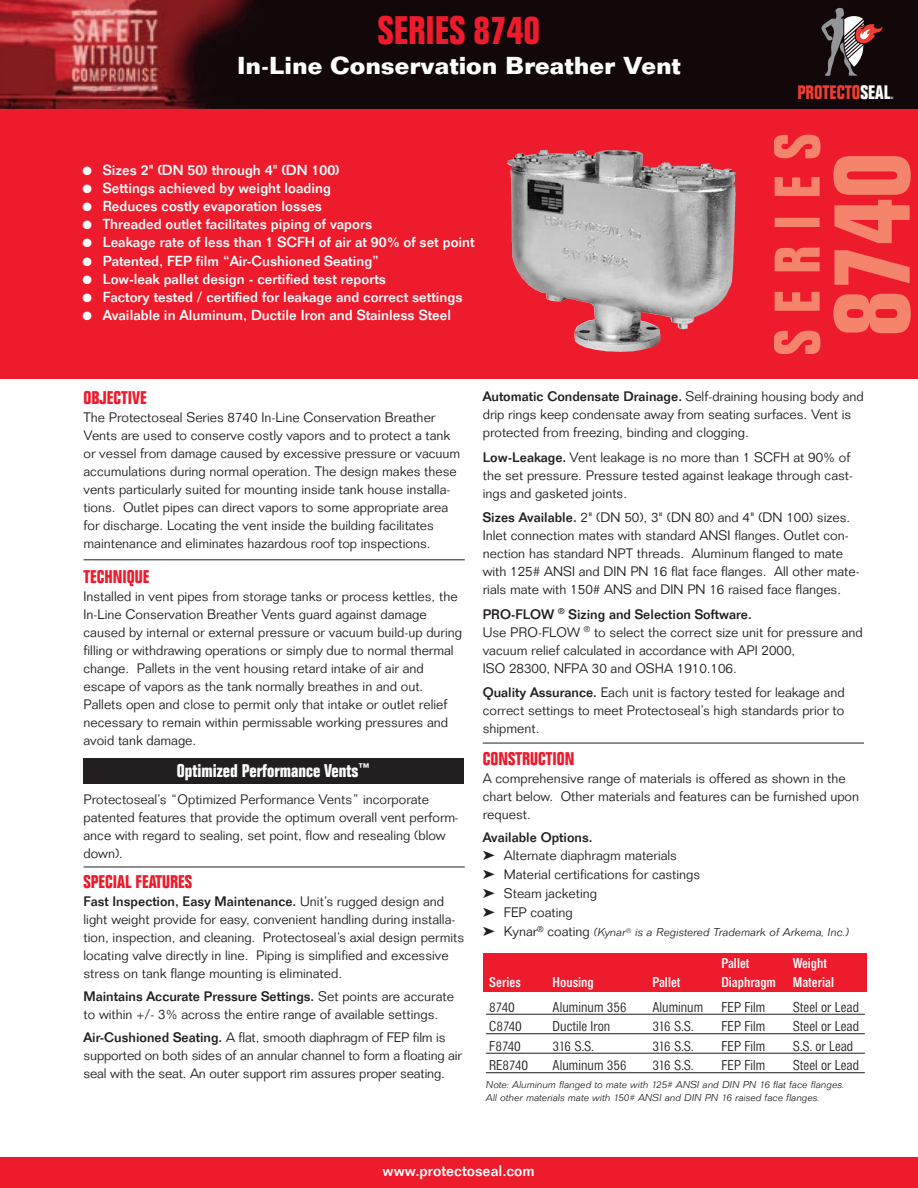
<style>
.page{position:relative;width:918px;height:1188px;background:#fff}
.page>*{position:absolute;margin:0;border:0;box-sizing:border-box;transform-origin:0 0}
.t1{font:700 condensed 39px "Folio Std";color:#ee1b2c}
.t2{font:700 24px "Folio Std";color:#fff}
.t3{font:700 condensed 19.05px "Folio Std";color:#ee3e34}
.t4{font:700 condensed 18px "Folio Std";color:#ee1b2c}
.t5{font:700 condensed 18px "Folio Std";color:#fff}
.t6{font:500 15px "Folio Std";color:#fff}
.t7{font:500 14.25px "Folio Std";color:#fff}
.t8{font:300 13.5px/18px "Folio Std";color:#231f20}
.t9{font:300 condensed 13.5px "Folio SBOP";color:#231f20}
.t10{font:500 condensed 13.5px "Folio SBOP";color:#fff}
.t11{font:500 13.5px "Folio Std";color:#231f20}
.t12{font:italic 300 12px "Folio TOT";color:#231f20}
.t13{font:italic 300 10.5px/12.6px "Folio TOT";color:#231f20}
.t14{font:700 condensed 3.15px "Folio Std";color:#fff}
.s1{color:#fff}
.s2{font-weight:500}
.s3{font-family:"Folio Std";font-style:normal;font-size:13.5px}
</style>
<div class="page">
<svg style="left:0;top:109px;width:918px;height:270px;background:#e3313f"></svg>
<img style="left:0;top:0;width:918px;height:109px">
<img style="left:547px;top:150px;width:177px;height:20px">
<hr style="left:84px;top:560px;width:381px;height:1px;background:#231f20">
<hr style="left:84px;top:867px;width:381px;height:1px;background:#231f20">
<hr style="left:483px;top:743px;width:381px;height:1px;background:#231f20">
<div style="left:0;top:1157px;width:918px;height:31px;background:#ee1b2c"></div>
<svg style="left:820px;top:8px;width:62px;height:68px;background:#544444"></svg>
<svg style="left:774px;top:135px;width:47px;height:219px;background:#f04445"></svg>
<svg style="left:833px;top:156px;width:78px;height:177px;background:#f15952"></svg>
<div style="left:83px;top:758px;width:381px;height:26px;background:#231f20"></div>
<div style="left:483px;top:953px;width:383px;height:39px;background:#ee1b2c"></div>
<hr style="left:486px;top:1014px;width:379px;height:1px;background:#231f20">
<hr style="left:486px;top:1033px;width:379px;height:1px;background:#231f20">
<hr style="left:486px;top:1053px;width:379px;height:1px;background:#231f20">
<hr style="left:486px;top:1072px;width:379px;height:1px;background:#231f20">
<h1 class="t1" style="left:378px;top:16px;width:164px">SERIES 8740</h1>
<h2 class="t2" style="left:237px;top:57px;width:445px">In-Line Conservation Breather Vent</h2>
<p class="t7" style="left:82px;top:164px;width:259px">● Sizes 2" (DN 50) through 4" (DN 100)</p>
<p class="t7" style="left:82px;top:183px;width:250px">● Settings achieved by weight loading</p>
<p class="t7" style="left:82px;top:201px;width:241px">● Reduces costly evaporation losses</p>
<p class="t7" style="left:82px;top:219px;width:291px">● Threaded outlet facilitates piping of vapors</p>
<p class="t7" style="left:82px;top:237px;width:394px">● Leakage rate of less than 1 SCFH of air at 90% of set point</p>
<p class="t7" style="left:82px;top:255px;width:298px">● Patented, FEP film “Air-Cushioned Seating”</p>
<p class="t7" style="left:82px;top:274px;width:305px">● Low-leak pallet design - certified test reports</p>
<p class="t7" style="left:82px;top:292px;width:382px">● Factory tested / certified for leakage and correct settings</p>
<p class="t7" style="left:82px;top:310px;width:370px">● Available in Aluminum, Ductile Iron and Stainless Steel</p>
<h3 class="t3" style="left:798px;top:85px;width:94px">PROTECTO<span class="s1">SEAL</span></h3>
<p class="t14" style="left:891px;top:96px;width:4px">®</p>
<h3 class="t4" style="left:84px;top:392px;width:65px">OBJECTIVE</h3>
<p class="t8" style="left:84px;top:410px;width:378px">The Protectoseal Series 8740 In-Line Conservation Breather Vents are used to conserve costly vapors and to protect a tank or vessel from damage caused by excessive pressure or vacuum accumulations during normal operation. The design makes these vents particularly suited for mounting inside tank house installa&shy;tions. Outlet pipes can direct vapors to some appropriate area for discharge. Locating the vent inside the building facilitates maintenance and eliminates hazardous roof top inspections.</p>
<h3 class="t4" style="left:84px;top:570px;width:67px">TECHNIQUE</h3>
<p class="t8" style="left:84px;top:589px;width:380px">Installed in vent pipes from storage tanks or process kettles, the In-Line Conservation Breather Vents guard against damage caused by internal or external pressure or vacuum build-up during filling or withdrawing operations or simply due to normal thermal change. Pallets in the vent housing retard intake of air and escape of vapors as the tank normally breathes in and out.<br>Pallets open and close to permit only that intake or outlet relief necessary to remain within permissable working pressures and avoid tank damage.</p>
<h3 class="t5" style="left:177px;top:764px;width:194px">Optimized Performance Vents<sup>™</sup></h3>
<p class="t8" style="left:84px;top:792px;width:377px">Protectoseal’s “Optimized Performance Vents” incorporate patented features that provide the optimum overall vent perform&shy;ance with regard to sealing, set point, flow and resealing (blow down).</p>
<h3 class="t4" style="left:84px;top:875px;width:110px">SPECIAL FEATURES</h3>
<p class="t8" style="left:84px;top:894px;width:382px"><span class="s2">Fast Inspection, Easy Maintenance.</span> Unit’s rugged design and light weight provide for easy, convenient handling during installa&shy;tion, inspection, and cleaning. Protectoseal’s axial design permits locating valve directly in line. Piping is simplified and excessive stress on tank flange mounting is eliminated.</p>
<p class="t8" style="left:84px;top:989px;width:372px"><span class="s2">Maintains Accurate Pressure Settings.</span> Set points are accurate to within +/- 3% across the entire range of available settings.</p>
<p class="t8" style="left:84px;top:1029px;width:380px"><span class="s2">Air-Cushioned Seating.</span> A flat, smooth diaphragm of FEP film is supported on both sides of an annular channel to form a floating air seal with the seat. An outer support rim assures proper seating.</p>
<p class="t8" style="left:483px;top:389px;width:382px"><span class="s2">Automatic Condensate Drainage.</span> Self-draining housing body and drip rings keep condensate away from seating surfaces. Vent is protected from freezing, binding and clogging.</p>
<p class="t8" style="left:483px;top:450px;width:372px"><span class="s2">Low-Leakage.</span> Vent leakage is no more than 1 SCFH at 90% of the set pressure. Pressure tested against leakage through cast&shy;ings and gasketed joints.</p>
<p class="t8" style="left:483px;top:510px;width:378px"><span class="s2">Sizes Available.</span> 2" (DN 50), 3" (DN 80) and 4" (DN 100) sizes.<br>Inlet connection mates with standard ANSI flanges. Outlet con&shy;nection has standard NPT threads. Aluminum flanged to mate with 125# ANSI and DIN PN 16 flat face flanges. All other mate&shy;rials mate with 150# ANS and DIN PN 16 raised face flanges.</p>
<p class="t8" style="left:483px;top:607px;width:382px"><span class="s2">PRO-FLOW</span> <sup>®</sup> <span class="s2">Sizing and Selection Software.<br></span>Use PRO-FLOW <sup>®</sup> to select the correct size unit for pressure and vacuum relief calculated in accordance with API 2000,<br>ISO 28300, NFPA 30 and OSHA 1910.106.</p>
<p class="t8" style="left:483px;top:685px;width:363px;text-align:justify"><span class="s2">Quality Assurance.</span> Each unit is factory tested for leakage and correct settings to meet Protectoseal’s high standards prior to shipment.</p>
<h3 class="t4" style="left:483px;top:752px;width:93px">CONSTRUCTION</h3>
<p class="t8" style="left:483px;top:771px;width:378px">A comprehensive range of materials is offered as shown in the chart below. Other materials and features can be furnished upon request.</p>
<p class="t11" style="left:483px;top:832px;width:111px">Available Options.</p>
<p class="t8" style="left:504px;top:847px;width:198px;line-height:19px">Alternate diaphragm materials<br>Material certifications for castings<br>Steam jacketing<br>FEP coating</p>
<p class="t12" style="left:504px;top:925px;width:347px"><span class="s3">Kynar</span><sup>®</sup> <span class="s3">coating</span> (Kynar<sup>®</sup> is a Registered Trademark of Arkema, Inc.)</p>
<p class="t10" style="left:721px;top:955px;width:30px">Pallet</p>
<p class="t10" style="left:793px;top:955px;width:36px">Weight</p>
<p class="t10" style="left:489px;top:975px;width:33px">Series</p>
<p class="t10" style="left:553px;top:975px;width:43px">Housing</p>
<p class="t10" style="left:652px;top:975px;width:30px">Pallet</p>
<p class="t10" style="left:721px;top:975px;width:114px">Diaphragm Material</p>
<p class="t9" style="left:489px;top:999px;width:27px">8740</p>
<p class="t9" style="left:553px;top:999px;width:76px">Aluminum 356</p>
<p class="t9" style="left:652px;top:999px;width:52px">Aluminum</p>
<p class="t9" style="left:721px;top:999px;width:45px">FEP Film</p>
<p class="t9" style="left:793px;top:999px;width:68px">Steel or Lead</p>
<p class="t9" style="left:489px;top:1019px;width:34px">C8740</p>
<p class="t9" style="left:553px;top:1019px;width:59px">Ductile Iron</p>
<p class="t9" style="left:652px;top:1019px;width:43px">316 S.S.</p>
<p class="t9" style="left:721px;top:1019px;width:45px">FEP Film</p>
<p class="t9" style="left:793px;top:1019px;width:68px">Steel or Lead</p>
<p class="t9" style="left:489px;top:1038px;width:33px">F8740</p>
<p class="t9" style="left:553px;top:1038px;width:43px">316 S.S.</p>
<p class="t9" style="left:652px;top:1038px;width:43px">316 S.S.</p>
<p class="t9" style="left:721px;top:1038px;width:45px">FEP Film</p>
<p class="t9" style="left:793px;top:1038px;width:62px">S.S. or Lead</p>
<p class="t9" style="left:489px;top:1058px;width:40px">RE8740</p>
<p class="t9" style="left:553px;top:1058px;width:76px">Aluminum 356</p>
<p class="t9" style="left:652px;top:1058px;width:43px">316 S.S.</p>
<p class="t9" style="left:721px;top:1058px;width:45px">FEP Film</p>
<p class="t9" style="left:793px;top:1058px;width:68px">Steel or Lead</p>
<p class="t13" style="left:486px;top:1078px;width:360px">Note: Aluminum flanged to mate with 125# ANSI and DIN PN 16 flat face flanges.<br>All other materials mate with 150# ANSI and DIN PN 16 raised face flanges.</p>
<p class="t6" style="left:383px;top:1165px;width:154px">www.protectoseal.com</p>
</div>
